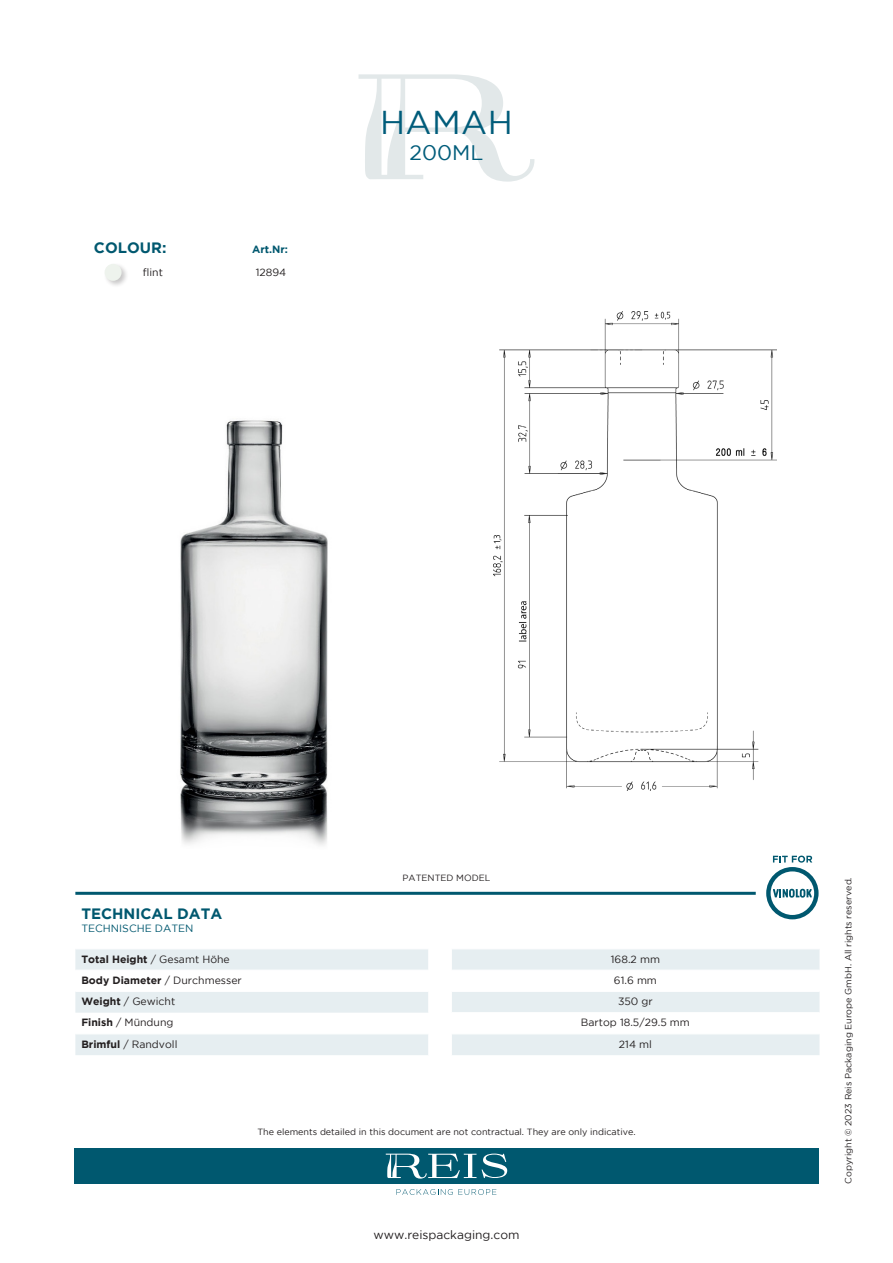
<style>
.page{position:relative;width:893px;height:1263px;background:#fff}
.page>*{position:absolute;margin:0;border:0;box-sizing:border-box;transform-origin:0 0}
.t1{font:33px "Gotham";letter-spacing:.015em;color:#005c7a}
.t2{font:21px "Gotham";color:#005c7a}
.t3{font:700 15px "Gotham";color:#00586f}
.t4{font:12px "Gotham";color:#231f20}
.t5{font:10.5px "Gotham";color:#231f20}
.t6{font:700 10.5px "Gotham";color:#231f20}
.t7{font:10.5px "Gotham";color:#00586f}
.t8{font:700 10.5px "Gotham";color:#00586f}
.t9{font:9px "Gotham";color:#231f20}
.s1{font-weight:400}
.s2{font-weight:700}
</style>
<div class="page">
<svg style="left:359px;top:74px;width:175px;height:108px"></svg>
<div style="left:74px;top:1148px;width:745px;height:35px;background:#00586f"></div>
<svg style="left:396px;top:1189px;width:100px;height:6px"></svg>
<svg style="left:386px;top:1153px;width:121px;height:25px"></svg>
<img style="left:493px;top:311px;width:284px;height:479px">
<svg style="left:75px;top:949px;width:744px;height:106px;fill:#e6eef1"></svg>
<hr style="left:75px;top:970px;width:354px;height:1px;background:#fff">
<hr style="left:451px;top:970px;width:368px;height:1px;background:#fff">
<hr style="left:451px;top:1012px;width:368px;height:1px;background:#fff">
<hr style="left:75px;top:991px;width:354px;height:1px;background:#fff">
<hr style="left:451px;top:991px;width:368px;height:1px;background:#fff">
<hr style="left:75px;top:1034px;width:354px;height:1px;background:#fff">
<svg style="left:428px;top:949px;width:24px;height:106px"></svg>
<hr style="left:451px;top:1034px;width:368px;height:1px;background:#fff">
<img style="left:180px;top:420px;width:148px;height:425px">
<hr style="left:75px;top:892px;width:681px;height:3px;background:#00586f">
<svg style="left:766px;top:855px;width:53px;height:64px"></svg>
<div style="left:103px;top:262px;width:26px;height:26px;background:#231f20;opacity:.25"></div>
<div style="left:105px;top:264px;width:17px;height:17px;background:#eef3ed;border-radius:50%"></div>
<h3 class="t3" style="left:94px;top:239px;width:74px">COLOUR:</h3>
<p class="t8" style="left:252px;top:243px;width:37px">Art.Nr:</p>
<p class="t5" style="left:143px;top:266px;width:22px">flint</p>
<p class="t5" style="left:256px;top:266px;width:32px">12894</p>
<h1 class="t1" style="left:380px;top:104px;width:134px">HAMAH</h1>
<h2 class="t2" style="left:410px;top:141px;width:75px">200ML</h2>
<p class="t9" style="left:403px;top:873px;width:89px">PATENTED MODEL</p>
<h3 class="t3" style="left:81px;top:905px;width:142px">TECHNICAL DATA</h3>
<p class="t7" style="left:81px;top:922px;width:114px">TECHNISCHE DATEN</p>
<p class="t6" style="left:81px;top:953px;width:150px">Total Height <span class="s1">/ Gesamt Höhe</span></p>
<p class="t5" style="left:611px;top:953px;width:51px">168.2 mm</p>
<p class="t6" style="left:81px;top:974px;width:162px">Body Diameter <span class="s1">/ Durchmesser</span></p>
<p class="t5" style="left:614px;top:974px;width:45px">61.6 mm</p>
<p class="t5" style="left:81px;top:995px;width:95px"><span class="s2">Weight</span> / Gewicht</p>
<p class="t5" style="left:618px;top:995px;width:36px">350 gr</p>
<p class="t5" style="left:81px;top:1017px;width:94px"><span class="s2">Finish</span> / Mündung</p>
<p class="t5" style="left:581px;top:1017px;width:110px">Bartop 18.5/29.5 mm</p>
<p class="t5" style="left:81px;top:1038px;width:98px"><span class="s2">Brimful</span> / Randvoll</p>
<p class="t5" style="left:619px;top:1038px;width:34px">214 ml</p>
<p class="t9" style="left:257px;top:1127px;width:380px">The elements detailed in this document are not contractual. They are only indicative.</p>
<h3 class="t4" style="left:373px;top:1228px;width:148px">www.reispackaging.com</h3>
<p class="t9" style="left:843px;top:1184px;width:308px;rotate:-90deg">Copyright © 2023 Reis Packaging Europe GmbH. All rights reserved.</p>
</div>
